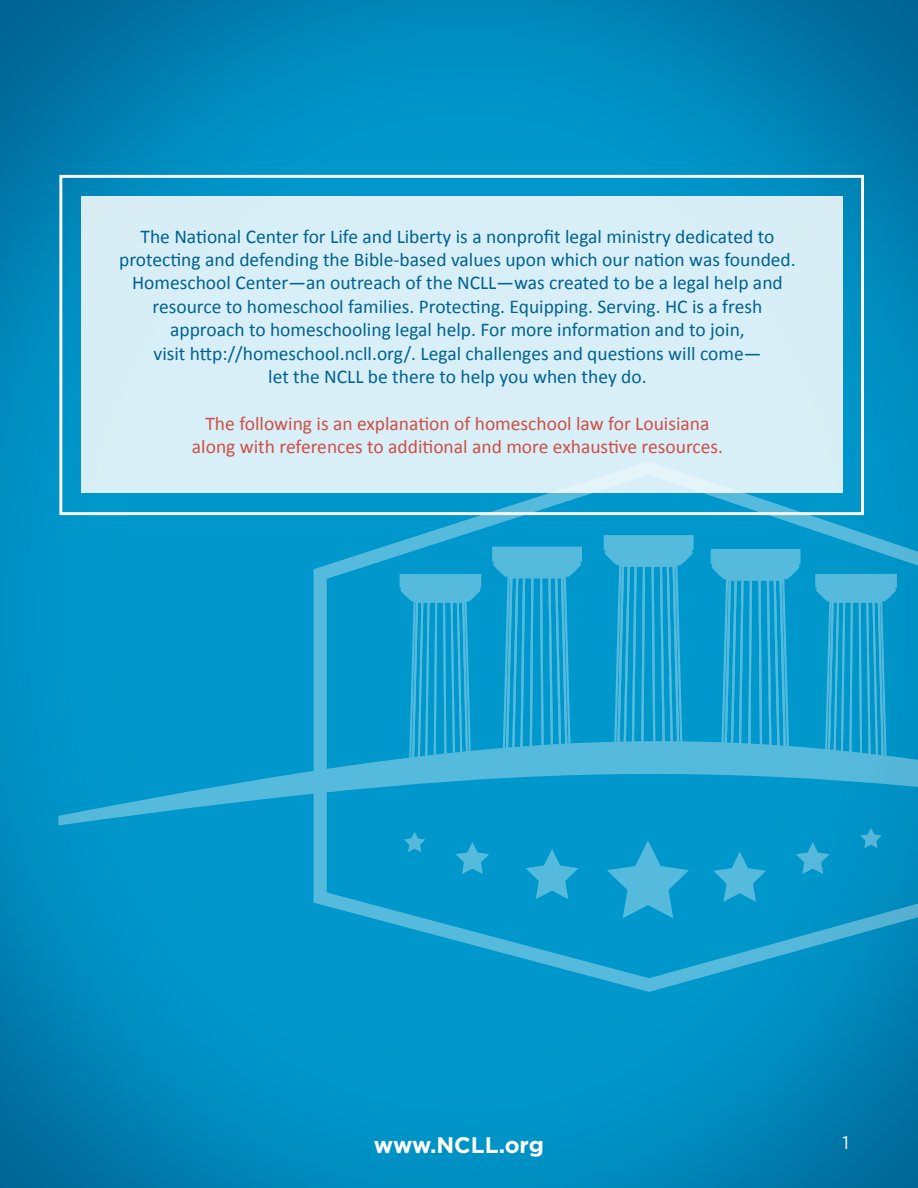
<style>
.page{position:relative;width:918px;height:1188px;background:#fff}
.page>*{position:absolute;margin:0;border:0;box-sizing:border-box;transform-origin:0 0}
.t1{font:700 22.5px "Gotham HTF";color:#fff}
.t2{font:19.5px "Calibri";color:#006291}
.t3{font:19.5px "Calibri";color:#cf4f46}
.t4{font:18px "Gotham HTF";color:#fff}
</style>
<div class="page">
<img style="left:0;top:0;width:918px;height:1188px">
<div style="left:81px;top:196px;width:761px;height:298px;background:#d8eff7"></div>
<div style="left:59px;top:175px;width:805px;height:340px;border:3px solid #fff"></div>
<svg style="left:304px;top:454px;width:614px;height:545px;background:#23a4d1"></svg>
<svg style="left:56px;top:716px;width:862px;height:112px;background:#0d9ccd"></svg>
<svg style="left:815px;top:574px;width:82px;height:206px;background:#27a5d1"></svg>
<svg style="left:711px;top:549px;width:89px;height:231px;background:#27a7d3"></svg>
<svg style="left:604px;top:535px;width:90px;height:236px;background:#27a7d3"></svg>
<svg style="left:492px;top:547px;width:90px;height:233px;background:#29a8d4"></svg>
<svg style="left:400px;top:574px;width:81px;height:206px;background:#27a7d3"></svg>
<p class="t2" style="left:141px;top:224px;width:635px">The National Center for Life and Liberty is a nonprofit legal ministry dedicated to</p>
<p class="t2" style="left:119px;top:247px;width:678px">protecting and defending the Bible-based values upon which our nation was founded.</p>
<p class="t2" style="left:132px;top:271px;width:652px">Homeschool Center—an outreach of the NCLL—was created to be a legal help and</p>
<p class="t2" style="left:153px;top:294px;width:611px">resource to homeschool families. Protecting. Equipping. Serving. HC is a fresh</p>
<p class="t2" style="left:170px;top:318px;width:576px">approach to homeschooling legal help. For more information and to join,</p>
<p class="t2" style="left:154px;top:341px;width:609px">visit http://homeschool.ncll.org/. Legal challenges and questions will come—</p>
<p class="t2" style="left:268px;top:364px;width:380px">let the NCLL be there to help you when they do.</p>
<p class="t3" style="left:205px;top:411px;width:505px">The following is an explanation of homeschool law for Louisiana</p>
<p class="t3" style="left:192px;top:435px;width:533px">along with references to additional and more exhaustive resources.</p>
<p class="t1" style="left:374px;top:1132px;width:172px">www.NCLL.org</p>
<p class="t4" style="left:842px;top:1133px;width:8px">1</p>
</div>
